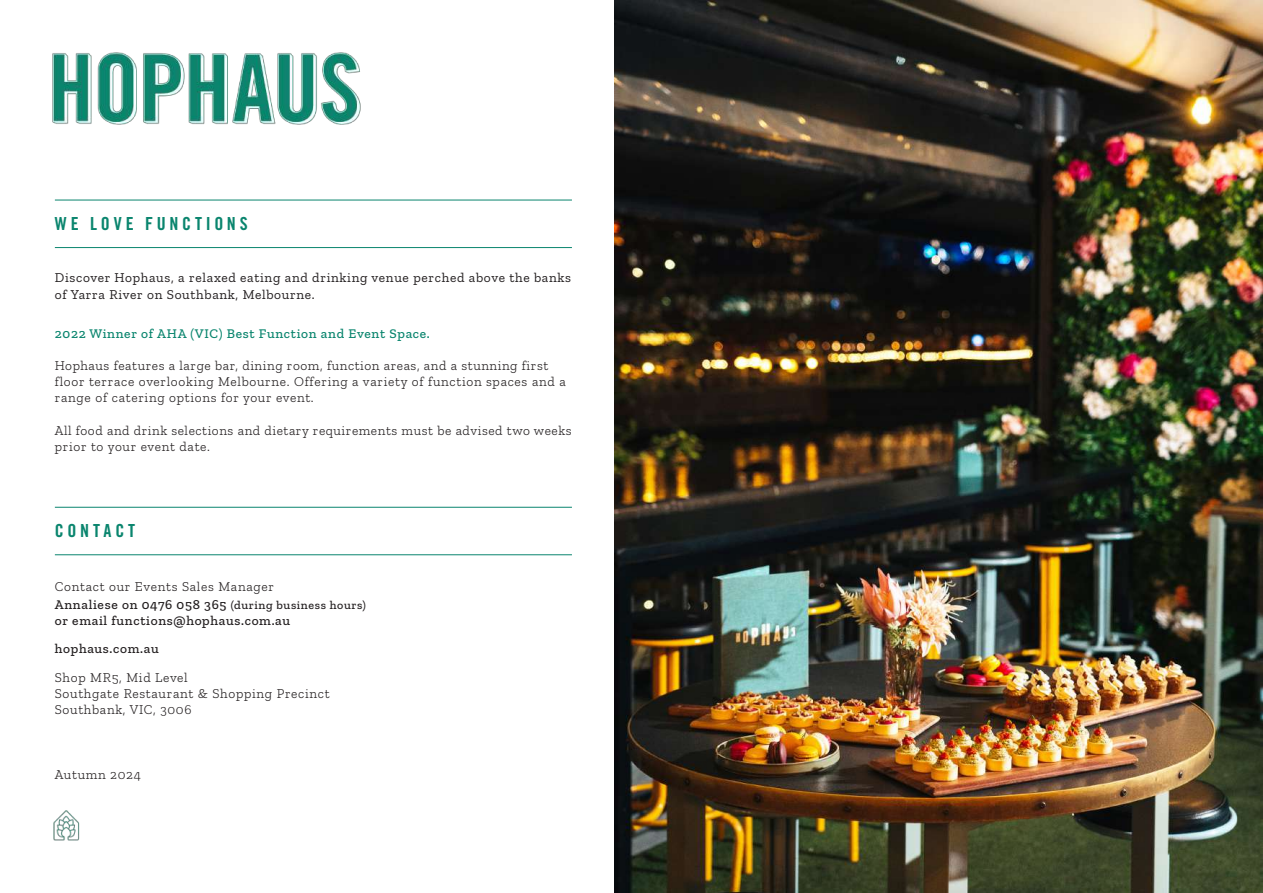
<style>
.page{position:relative;width:1263px;height:893px;background:#fff}
.page>*{position:absolute;margin:0;border:0;box-sizing:border-box;transform-origin:0 0}
.t1{font:18px "Trade Gothic LT Std Bd Cn 20";letter-spacing:.21em;color:#0a856e}
.t2{font:300 13.5px/16.2px "Zilla Slab";letter-spacing:.05em;color:#231f20}
.t3{font:13.5px/16.2px "Zilla Slab";letter-spacing:.05em;color:#231f20}
.t4{font:500 13.5px "Zilla Slab";letter-spacing:.05em;color:#0a856e}
.t5{font:500 13.5px/28.5px "Zilla Slab";letter-spacing:.05em;color:#231f20}
.s1{font-weight:500}
.s2{font-weight:500;font-size:12px}
</style>
<div class="page">
<hr style="left:55px;top:507px;width:517px;height:1px;background:#0a856e">
<hr style="left:55px;top:554px;width:517px;height:1px;background:#0a856e">
<hr style="left:55px;top:200px;width:517px;height:1px;background:#0a856e">
<hr style="left:55px;top:247px;width:517px;height:1px;background:#0a856e">
<img style="left:52px;top:52px;width:309px;height:73px">
<img style="left:53px;top:810px;width:27px;height:30px">
<img style="left:615px;top:0;width:648px;height:893px">
<h1 class="t1" style="left:55px;top:213px;width:194px">WE LOVE FUNCTIONS</h1>
<p class="t3" style="left:55px;top:270px;width:518px">Discover Hophaus, a relaxed eating and drinking venue perched above the banks of Yarra River on Southbank, Melbourne.</p>
<p class="t4" style="left:55px;top:326px;width:376px">2022 Winner of AHA (VIC) Best Function and Event Space.</p>
<p class="t2" style="left:55px;top:357px;width:512px">Hophaus features a large bar, dining room, function areas, and a stunning first floor terrace overlooking Melbourne. Offering a variety of function spaces and a range of catering options for your event.</p>
<p class="t2" style="left:55px;top:422px;width:518px">All food and drink selections and dietary requirements must be advised two weeks prior to your event date.</p>
<h1 class="t1" style="left:55px;top:520px;width:82px">CONTACT</h1>
<p class="t2" style="left:55px;top:577px;width:313px;line-height:18px">Contact our Events Sales Manager<br><span class="s1">Annaliese on 0476 058 365</span> <span class="s2">(during business hours)</span></p>
<p class="t5" style="left:55px;top:606px;width:237px">or email functions@hophaus.com.au hophaus.com.au</p>
<p class="t2" style="left:55px;top:669px;width:276px">Shop MR5, Mid Level<br>Southgate Restaurant &amp; Shopping Precinct<br>Southbank, VIC, 3006</p>
<p class="t2" style="left:55px;top:766px;width:88px">Autumn 2024</p>
</div>
